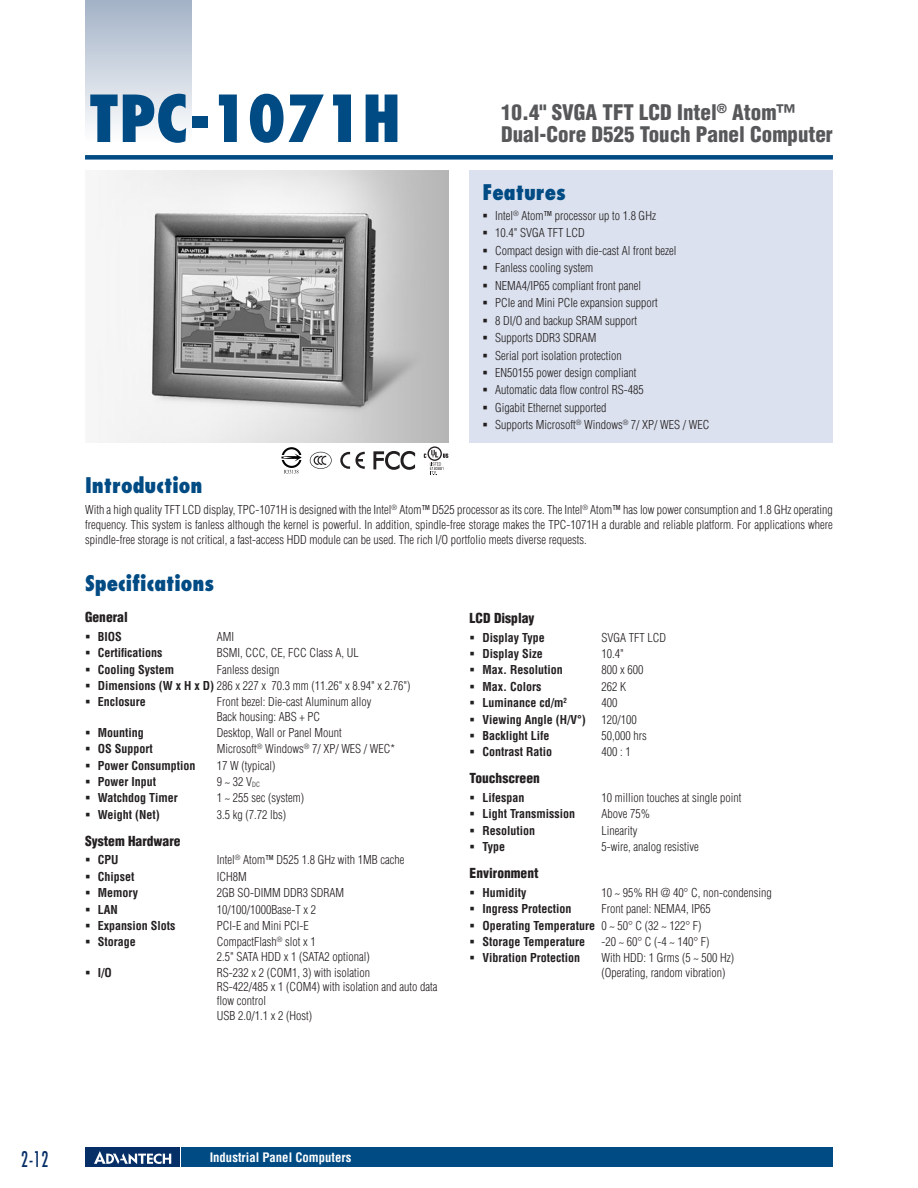
<style>
.page{position:relative;width:918px;height:1188px;background:#fff}
.page>*{position:absolute;margin:0;border:0;box-sizing:border-box;transform-origin:0 0}
.t1{font:800 condensed 63px "Futura";color:#004b84}
.t2{font:900 condensed 21px/22.5px "Helvetica";color:#57585a}
.t3{font:800 condensed 21px "Futura";color:#004b84}
.t4{font:condensed 21px "Futura";color:#072f67;scale:.8 1}
.t5{font:900 condensed 13.5px "Helvetica";color:#231f20}
.t6{font:700 condensed 12.75px "Helvetica";color:#fff}
.t7{font:300 condensed 12px/17.4px "Helvetica";color:#231f20}
.t8{font:700 condensed 12px/16.4px "Helvetica";color:#231f20}
.s1{font-weight:700}
.s2{font-weight:300}
</style>
<div class="page">
<div style="left:85px;top:155px;width:748px;height:5px;background:#004b84"></div>
<div style="left:85px;top:0;width:106px;height:143px;background:linear-gradient(to bottom,#a3b2c7,#fefeff)"></div>
<div style="left:182px;top:1147px;width:651px;height:20px;background:#004b84"></div>
<div style="left:85px;top:1147px;width:95px;height:20px;background:#072f67"></div>
<svg style="left:94px;top:1151px;width:77px;height:13px"></svg>
<div style="left:470px;top:170px;width:363px;height:272px;background:#dbe1ee"></div>
<img style="left:98px;top:170px;width:350px;height:272px">
<svg style="left:310px;top:452px;width:22px;height:17px"></svg>
<svg style="left:373px;top:451px;width:42px;height:18px"></svg>
<svg style="left:340px;top:452px;width:25px;height:17px"></svg>
<svg style="left:424px;top:446px;width:24px;height:29px"></svg>
<svg style="left:281px;top:447px;width:21px;height:27px"></svg>
<h1 class="t1" style="left:89px;top:78px;width:314px">TPC-1071H</h1>
<h2 class="t2" style="left:501px;top:100px;width:333px">10.4" SVGA TFT LCD Intel<sup>®</sup> Atom™<br>Dual-Core D525 Touch Panel Computer</h2>
<h2 class="t3" style="left:482px;top:178px;width:85px">Features</h2>
<p class="t7" style="left:495px;top:207px;width:216px">Intel<sup>®</sup> Atom™ processor up to 1.8 GHz<br>10.4" SVGA TFT LCD<br>Compact design with die-cast Al front bezel<br>Fanless cooling system<br>NEMA4/IP65 compliant front panel<br>PCIe and Mini PCIe expansion support<br>8 DI/O and backup SRAM support<br>Supports DDR3 SDRAM<br>Serial port isolation protection<br>EN50155 power design compliant<br>Automatic data flow control RS-485<br>Gigabit Ethernet supported<br>Supports Microsoft<sup>®</sup> Windows<sup>®</sup> 7/ XP/ WES / WEC</p>
<h2 class="t3" style="left:85px;top:472px;width:119px">Introduction</h2>
<p class="t7" style="left:85px;top:503px;width:749px;line-height:15px;text-align:justify">With a high quality TFT LCD display, TPC-1071H is designed with the Intel<sup>®</sup> Atom™ D525 processor as its core. The Intel<sup>®</sup> Atom™ has low power consumption and 1.8 GHz operating frequency. This system is fanless although the kernel is powerful. In addition, spindle-free storage makes the TPC-1071H a durable and reliable platform. For applications where spindle-free storage is not critical, a fast-access HDD module can be used. The rich I/O portfolio meets diverse requests.</p>
<h2 class="t3" style="left:85px;top:570px;width:131px">Specifications</h2>
<p class="t5" style="left:85px;top:609px;width:44px">General</p>
<p class="t8" style="left:98px;top:628px;width:26px">BIOS</p>
<p class="t7" style="left:217px;top:628px;width:19px">AMI</p>
<p class="t8" style="left:98px;top:645px;width:66px">Certifications</p>
<p class="t7" style="left:217px;top:644px;width:143px">BSMI, CCC, CE, FCC Class A, UL</p>
<p class="t8" style="left:98px;top:661px;width:78px">Cooling System</p>
<p class="t7" style="left:98px;top:661px;width:314px;line-height:16.4px;text-indent:119px">Fanless design<br><span class="s1">Dimensions (W x H x D)</span> 286 x 227 x 70.3 mm (11.26" x 8.94" x 2.76")<br><span class="s1">Enclosure</span></p>
<p class="t7" style="left:217px;top:695px;width:156px;line-height:14.2px">Front bezel: Die-cast Aluminum alloy<br>Back housing: ABS + PC</p>
<p class="t8" style="left:98px;top:724px;width:48px">Mounting</p>
<p class="t7" style="left:217px;top:724px;width:127px">Desktop, Wall or Panel Mount</p>
<p class="t8" style="left:98px;top:741px;width:57px">OS Support</p>
<p class="t7" style="left:217px;top:740px;width:180px">Microsoft<sup>®</sup> Windows<sup>®</sup> 7/ XP/ WES / WEC*</p>
<p class="t8" style="left:98px;top:757px;width:99px">Power Consumption</p>
<p class="t7" style="left:217px;top:757px;width:60px">17 W (typical)</p>
<p class="t8" style="left:98px;top:773px;width:60px">Power Input</p>
<p class="t7" style="left:217px;top:773px;width:45px">9 ~ 32 V<sub>DC</sub></p>
<p class="t8" style="left:98px;top:790px;width:81px">Watchdog Timer</p>
<p class="t7" style="left:217px;top:789px;width:89px">1 ~ 255 sec (system)</p>
<p class="t8" style="left:98px;top:806px;width:64px">Weight (Net)</p>
<p class="t7" style="left:217px;top:806px;width:71px">3.5 kg (7.72 lbs)</p>
<p class="t5" style="left:85px;top:833px;width:97px">System Hardware</p>
<p class="t8" style="left:98px;top:852px;width:22px">CPU</p>
<p class="t7" style="left:217px;top:851px;width:189px">Intel<sup>®</sup> Atom™ D525 1.8 GHz with 1MB cache</p>
<p class="t8" style="left:98px;top:868px;width:38px">Chipset</p>
<p class="t7" style="left:217px;top:868px;width:31px">ICH8M</p>
<p class="t8" style="left:98px;top:885px;width:42px">Memory</p>
<p class="t7" style="left:217px;top:884px;width:129px">2GB SO-DIMM DDR3 SDRAM</p>
<p class="t8" style="left:98px;top:901px;width:22px">LAN</p>
<p class="t7" style="left:217px;top:900px;width:101px">10/100/1000Base-T x 2</p>
<p class="t8" style="left:98px;top:917px;width:79px">Expansion Slots</p>
<p class="t7" style="left:217px;top:917px;width:93px">PCI-E and Mini PCI-E</p>
<p class="t8" style="left:98px;top:934px;width:40px">Storage</p>
<p class="t7" style="left:217px;top:935px;width:155px;line-height:14.2px">CompactFlash<sup>®</sup> slot x 1<br>2.5" SATA HDD x 1 (SATA2 optional)</p>
<p class="t8" style="left:98px;top:964px;width:16px">I/O</p>
<p class="t7" style="left:217px;top:965px;width:222px;line-height:14.2px">RS-232 x 2 (COM1, 3) with isolation<br>RS-422/485 x 1 (COM4) with isolation and auto data flow control<br>USB 2.0/1.1 x 2 (Host)</p>
<p class="t5" style="left:470px;top:610px;width:66px">LCD Display</p>
<p class="t8" style="left:482px;top:629px;width:64px">Display Type</p>
<p class="t7" style="left:601px;top:629px;width:66px">SVGA TFT LCD</p>
<p class="t8" style="left:482px;top:645px;width:62px">Display Size</p>
<p class="t7" style="left:601px;top:645px;width:24px">10.4"</p>
<p class="t8" style="left:482px;top:662px;width:82px">Max. Resolution</p>
<p class="t7" style="left:601px;top:661px;width:43px">800 x 600</p>
<p class="t8" style="left:482px;top:678px;width:60px">Max. Colors</p>
<p class="t7" style="left:601px;top:678px;width:26px">262 K</p>
<p class="t8" style="left:482px;top:695px;width:86px">Luminance cd/m<sup>2</sup></p>
<p class="t7" style="left:601px;top:694px;width:17px">400</p>
<p class="t8" style="left:482px;top:711px;width:105px">Viewing Angle (H/V°)</p>
<p class="t7" style="left:601px;top:711px;width:37px">120/100</p>
<p class="t8" style="left:482px;top:727px;width:69px">Backlight Life</p>
<p class="t7" style="left:601px;top:727px;width:47px">50,000 hrs</p>
<p class="t8" style="left:482px;top:744px;width:71px">Contrast Ratio</p>
<p class="t7" style="left:601px;top:743px;width:31px">400 : 1</p>
<p class="t5" style="left:470px;top:770px;width:72px">Touchscreen</p>
<p class="t8" style="left:482px;top:789px;width:43px">Lifespan</p>
<p class="t7" style="left:601px;top:789px;width:141px">10 million touches at single point</p>
<p class="t8" style="left:482px;top:806px;width:94px">Light Transmission</p>
<p class="t7" style="left:601px;top:805px;width:50px">Above 75%</p>
<p class="t8" style="left:482px;top:822px;width:54px">Resolution</p>
<p class="t7" style="left:601px;top:822px;width:37px">Linearity</p>
<p class="t8" style="left:482px;top:838px;width:24px">Type</p>
<p class="t7" style="left:601px;top:838px;width:99px">5-wire, analog resistive</p>
<p class="t5" style="left:470px;top:865px;width:70px">Environment</p>
<p class="t8" style="left:482px;top:884px;width:46px">Humidity</p>
<p class="t7" style="left:601px;top:884px;width:172px">10 ~ 95% RH @ 40° C, non-condensing</p>
<p class="t8" style="left:482px;top:901px;width:90px">Ingress Protection</p>
<p class="t8" style="left:482px;top:901px;width:230px;text-indent:119px"><span class="s2">Front panel: NEMA4, IP65<br></span>Operating Temperature <span class="s2">0 ~ 50° C (32 ~ 122° F)<br></span>Storage Temperature</p>
<p class="t7" style="left:601px;top:933px;width:110px">-20 ~ 60° C (-4 ~ 140° F)</p>
<p class="t8" style="left:482px;top:950px;width:99px">Vibration Protection</p>
<p class="t7" style="left:601px;top:951px;width:134px;line-height:14.2px">With HDD: 1 Grms (5 ~ 500 Hz) (Operating, random vibration)</p>
<h2 class="t4" style="left:21px;top:1146px;width:36px">2-12</h2>
<p class="t6" style="left:210px;top:1150px;width:143px">Industrial Panel Computers</p>
</div>
